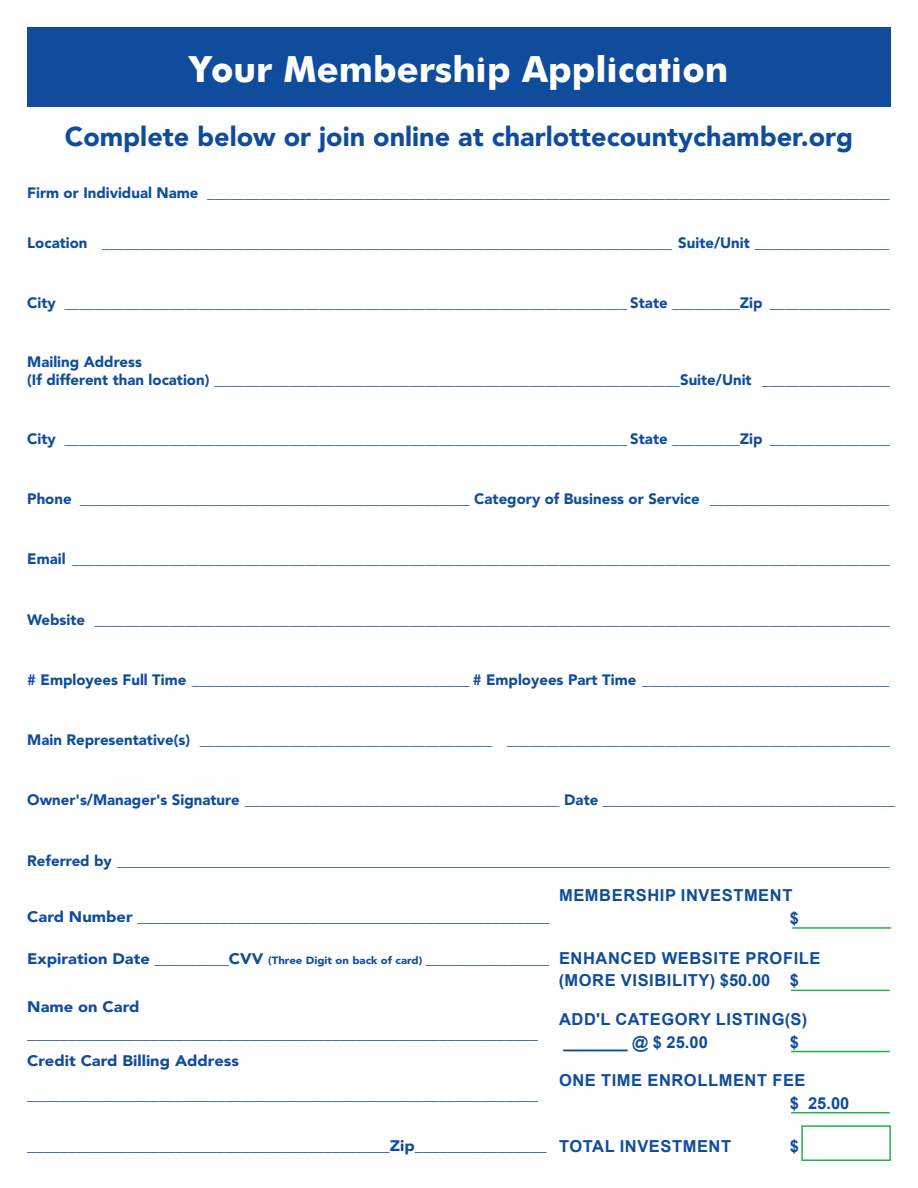
<style>
.page{position:relative;width:918px;height:1188px;background:#fff}
.page>*{position:absolute;margin:0;border:0;box-sizing:border-box;transform-origin:0 0}
.t1{font:700 36px "Futura";color:#fff}
.t2{font:900 27px "Avenir LT Std";color:#0f4c9c}
.t3{font:700 16.5px "Arial";letter-spacing:.035em;color:#0f4c9c}
.t4{font:900 15.15px "Avenir LT Std";color:#0f4c9c;scale:1.08 1}
.t5{font:900 15px "Avenir LT Std";color:#0f4c9c}
.s1{font-size:10.5px}
</style>
<div class="page">
<div style="left:27px;top:27px;width:864px;height:80px;background:#0f4c9c"></div>
<div style="left:801px;top:1125px;width:90px;height:36px;border:2px solid #23b24b"></div>
<hr style="left:791px;top:990px;width:99px;height:1px;background:#23b24b">
<hr style="left:792px;top:927px;width:99px;height:2px;background:#23b24b">
<hr style="left:791px;top:1051px;width:99px;height:1px;background:#23b24b">
<hr style="left:791px;top:1112px;width:99px;height:1px;background:#23b24b">
<p class="t1" style="left:190px;top:43px;width:540px">Your Membership Application</p>
<p class="t2" style="left:65px;top:120px;width:790px">Complete below or join online at charlottecountychamber.org</p>
<p class="t5" style="left:27px;top:183px;width:864px">Firm or Individual Name ___________________________________________________________________________________________</p>
<p class="t5" style="left:27px;top:233px;width:864px">Location ____________________________________________________________________________ Suite/Unit __________________</p>
<p class="t5" style="left:27px;top:294px;width:864px">City ___________________________________________________________________________ State _________Zip ________________</p>
<p class="t5" style="left:27px;top:353px;width:116px">Mailing Address</p>
<p class="t5" style="left:27px;top:371px;width:864px">(If different than location) ______________________________________________________________Suite/Unit _________________</p>
<p class="t5" style="left:27px;top:429px;width:864px">City ___________________________________________________________________________ State _________Zip ________________</p>
<p class="t5" style="left:27px;top:490px;width:864px">Phone ____________________________________________________ Category of Business or Service ________________________</p>
<p class="t5" style="left:27px;top:550px;width:864px">Email _____________________________________________________________________________________________________________</p>
<p class="t5" style="left:27px;top:610px;width:864px">Website __________________________________________________________________________________________________________</p>
<p class="t5" style="left:27px;top:671px;width:864px"># Employees Full Time _____________________________________ # Employees Part Time _________________________________</p>
<p class="t5" style="left:27px;top:731px;width:864px">Main Representative(s) _______________________________________ ___________________________________________________</p>
<p class="t5" style="left:27px;top:791px;width:870px">Owner's/Manager's Signature __________________________________________ Date _______________________________________</p>
<p class="t5" style="left:27px;top:851px;width:864px">Referred by _______________________________________________________________________________________________________</p>
<p class="t4" style="left:27px;top:907px;width:485px">Card Number __________________________________________________</p>
<p class="t4" style="left:27px;top:949px;width:485px">Expiration Date _________CVV <span class="s1">(Three Digit on back of card)</span> _______________</p>
<p class="t4" style="left:27px;top:997px;width:105px">Name on Card</p>
<p class="t4" style="left:27px;top:1024px;width:474px">______________________________________________________________</p>
<p class="t4" style="left:27px;top:1051px;width:198px">Credit Card Billing Address</p>
<p class="t4" style="left:27px;top:1086px;width:474px">______________________________________________________________</p>
<p class="t4" style="left:27px;top:1137px;width:482px">____________________________________________Zip________________</p>
<p class="t3" style="left:559px;top:884px;width:235px">MEMBERSHIP INVESTMENT</p>
<p class="t3" style="left:790px;top:906px;width:11px">$</p>
<p class="t3" style="left:559px;top:946px;width:263px">ENHANCED WEBSITE PROFILE</p>
<p class="t3" style="left:559px;top:969px;width:242px">(MORE VISIBILITY) $50.00 $</p>
<p class="t3" style="left:559px;top:1008px;width:250px">ADD'L CATEGORY LISTING(S)</p>
<p class="t3" style="left:563px;top:1030px;width:146px">_______ @ $ 25.00</p>
<p class="t3" style="left:790px;top:1030px;width:11px">$</p>
<p class="t3" style="left:559px;top:1069px;width:248px">ONE TIME ENROLLMENT FEE</p>
<p class="t3" style="left:790px;top:1091px;width:61px">$ 25.00</p>
<p class="t3" style="left:559px;top:1134px;width:174px">TOTAL INVESTMENT</p>
<p class="t3" style="left:790px;top:1134px;width:11px">$</p>
</div>
